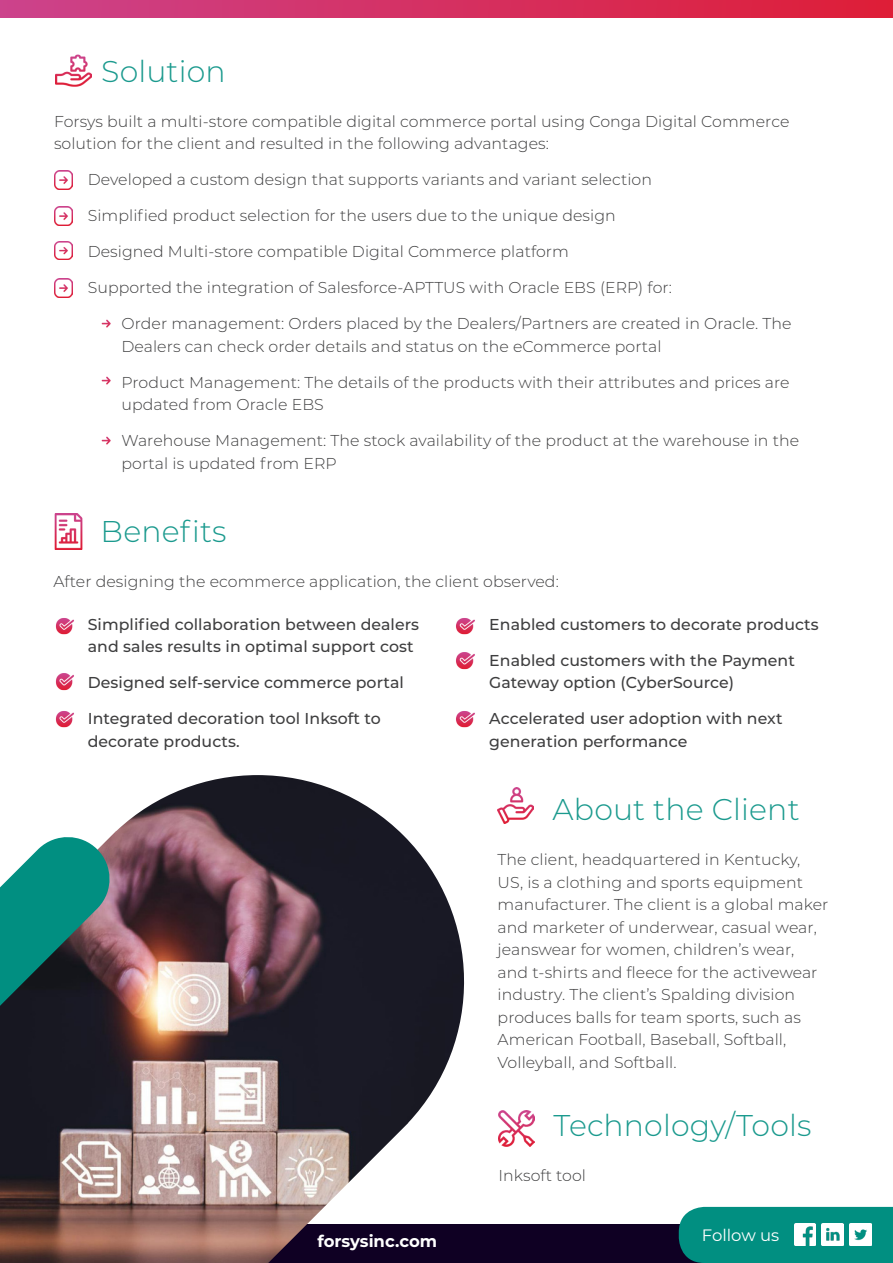
<style>
.page{position:relative;width:893px;height:1263px;background:#fff}
.page>*{position:absolute;margin:0;border:0;box-sizing:border-box;transform-origin:0 0}
.t1{font:300 30px "Montserrat";letter-spacing:.005em;color:#1b9a8e}
.t2{font:700 16.5px "Montserrat";color:#fff}
.t3{font:16.5px "Montserrat";color:#fff}
.t4{font:300 15.75px/22.5px "Montserrat";letter-spacing:.005em;color:#3e3e3f}
.t5{font:500 15.75px/22.5px "Montserrat";letter-spacing:.005em;color:#3e3e3f}
</style>
<div class="page">
<div style="left:0;top:0;width:893px;height:18px;background:linear-gradient(to right,#cc438c,#de1e37)"></div>
<img style="left:498px;top:787px;width:36px;height:36px">
<img style="left:499px;top:1110px;width:36px;height:36px">
<img style="left:56px;top:54px;width:36px;height:33px">
<img style="left:55px;top:171px;width:18px;height:18px">
<img style="left:55px;top:207px;width:18px;height:18px">
<img style="left:55px;top:241px;width:18px;height:19px">
<img style="left:55px;top:279px;width:18px;height:18px">
<svg style="left:101px;top:319px;width:10px;height:9px"></svg>
<svg style="left:101px;top:376px;width:10px;height:9px"></svg>
<svg style="left:101px;top:436px;width:10px;height:9px"></svg>
<img style="left:54px;top:513px;width:29px;height:36px">
<img style="left:55px;top:618px;width:19px;height:17px">
<img style="left:456px;top:618px;width:19px;height:17px">
<img style="left:456px;top:652px;width:19px;height:18px">
<img style="left:456px;top:711px;width:19px;height:17px">
<img style="left:55px;top:673px;width:19px;height:18px">
<img style="left:55px;top:711px;width:19px;height:17px">
<div style="left:0;top:1224px;width:893px;height:39px;background:#0f0023"></div>
<div style="left:679px;top:1207px;width:214px;height:56px;background:#018f81"></div>
<img style="left:794px;top:1224px;width:21px;height:21px">
<img style="left:822px;top:1224px;width:21px;height:21px">
<img style="left:850px;top:1224px;width:21px;height:21px">
<img style="left:0;top:775px;width:465px;height:488px">
<svg style="left:0;top:833px;width:114px;height:176px;background:#327873"></svg>
<p class="t1" style="left:101px;top:51px;width:126px">Solution</p>
<p class="t4" style="left:54px;top:109px;width:737px">Forsys built a multi-store compatible digital commerce portal using Conga Digital Commerce solution for the client and resulted in the following advantages:</p>
<p class="t4" style="left:88px;top:168px;width:566px">Developed a custom design that supports variants and variant selection</p>
<p class="t4" style="left:88px;top:204px;width:530px">Simplified product selection for the users due to the unique design</p>
<p class="t4" style="left:88px;top:240px;width:483px">Designed Multi-store compatible Digital Commerce platform</p>
<p class="t4" style="left:88px;top:276px;width:586px">Supported the integration of Salesforce-APTTUS with Oracle EBS (ERP) for:</p>
<p class="t4" style="left:122px;top:312px;width:672px">Order management: Orders placed by the Dealers/Partners are created in Oracle. The<br>Dealers can check order details and status on the eCommerce portal</p>
<p class="t4" style="left:122px;top:370px;width:670px">Product Management: The details of the products with their attributes and prices are updated from Oracle EBS</p>
<p class="t4" style="left:122px;top:429px;width:679px">Warehouse Management: The stock availability of the product at the warehouse in the portal is updated from ERP</p>
<p class="t1" style="left:101px;top:511px;width:127px">Benefits</p>
<p class="t4" style="left:53px;top:570px;width:507px">After designing the ecommerce application, the client observed:</p>
<p class="t5" style="left:88px;top:612px;width:333px">Simplified collaboration between dealers and sales results in optimal support cost</p>
<p class="t5" style="left:88px;top:671px;width:318px">Designed self-service commerce portal</p>
<p class="t5" style="left:88px;top:707px;width:295px">Integrated decoration tool Inksoft to decorate products.</p>
<p class="t2" style="left:317px;top:1229px;width:121px">forsysinc.com</p>
<p class="t5" style="left:489px;top:612px;width:331px">Enabled customers to decorate products</p>
<p class="t5" style="left:489px;top:648px;width:307px">Enabled customers with the Payment<br>Gateway option (CyberSource)</p>
<p class="t5" style="left:489px;top:707px;width:295px">Accelerated user adoption with next generation performance</p>
<p class="t1" style="left:553px;top:789px;width:248px">About the Client</p>
<p class="t4" style="left:498px;top:848px;width:332px">The client, headquartered in Kentucky, US, is a clothing and sports equipment manufacturer. The client is a global maker and marketer of underwear, casual wear, jeanswear for women, children’s wear, and t-shirts and fleece for the activewear industry. The client’s Spalding division produces balls for team sports, such as American Football, Baseball, Softball, Volleyball, and Softball.</p>
<p class="t1" style="left:554px;top:1105px;width:259px">Technology/Tools</p>
<p class="t4" style="left:499px;top:1164px;width:89px">Inksoft tool</p>
<p class="t3" style="left:702px;top:1223px;width:79px">Follow us</p>
</div>
